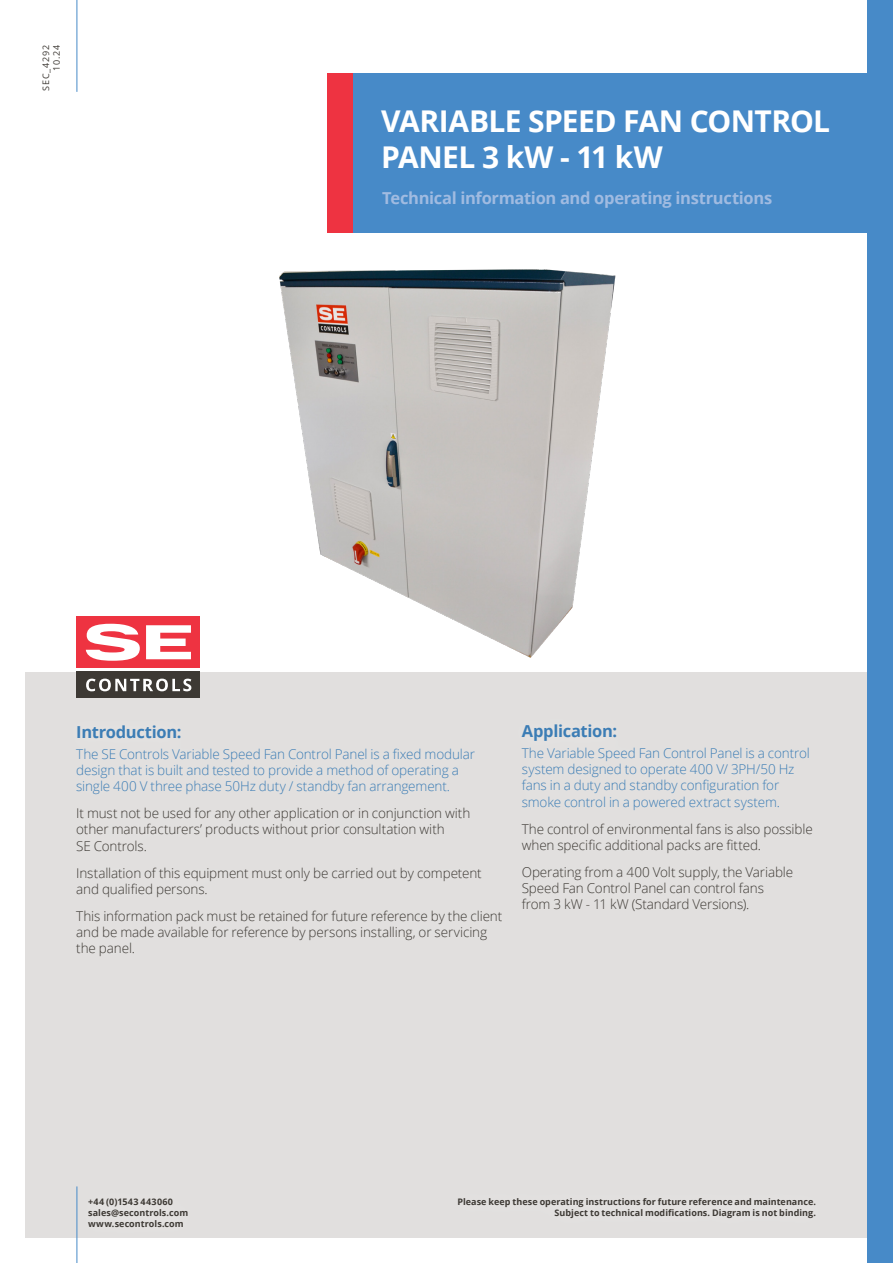
<style>
.page{position:relative;width:893px;height:1263px;background:#fff}
.page>*{position:absolute;margin:0;border:0;box-sizing:border-box;transform-origin:0 0}
.t1{font:700 30px/36px "Open Sans";letter-spacing:-.02em;color:#fff}
.t2{font:700 16.5px "Open Sans";letter-spacing:-.02em;color:#a0bbe1}
.Main{font:700 16.5px "Open Sans";letter-spacing:-.02em;color:#3c7db5}
.Main-2{font:300 13.5px/16.2px "Open Sans";letter-spacing:-.01em;color:#3d3934}
.Main-3{font:300 13.5px/16.2px "Open Sans";letter-spacing:-.01em;color:#3c7db5}
.t3{font:700 9px/10.8px "Open Sans";letter-spacing:.005em;color:#3d3934}
.t4{font:9px/10.8px "Open Sans";letter-spacing:.07em;color:#3d3934;text-align:right}
</style>
<div class="page">
<div style="left:26px;top:672px;width:841px;height:565px;background:#e1dfde"></div>
<div style="left:77px;top:672px;width:123px;height:26px;background:#3d3934"></div>
<div style="left:77px;top:617px;width:123px;height:51px;background:#ee3341"></div>
<svg style="left:86px;top:624px;width:105px;height:67px"></svg>
<div style="left:867px;top:0;width:26px;height:1263px;background:#478ac8"></div>
<hr style="left:77px;top:0;width:1px;height:92px;background:#478ac8">
<div style="left:74px;top:1184px;width:129px;height:58px;background:#fff;opacity:.35"></div>
<hr style="left:77px;top:1186px;width:1px;height:77px;background:#478ac8">
<div style="left:353px;top:73px;width:540px;height:160px;background:#478ac8"></div>
<div style="left:327px;top:73px;width:26px;height:160px;background:#ee3341"></div>
<img style="left:279px;top:269px;width:337px;height:389px">
<p class="t4" style="left:40px;top:90px;width:47px;rotate:-90deg">SEC_4292<br>10.24</p>
<p class="t1" style="left:381px;top:102px;width:450px">VARIABLE SPEED FAN CONTROL<br>PANEL 3 kW - 11 kW</p>
<p class="t2" style="left:382px;top:187px;width:391px">Technical information and operating instructions</p>
<p class="Main" style="left:76px;top:721px;width:107px">Introduction:</p>
<p class="Main-3" style="left:76px;top:745px;width:400px">The SE Controls Variable Speed Fan Control Panel is a fixed modular design that is built and tested to provide a method of operating a single 400 V three phase 50Hz duty / standby fan arrangement.</p>
<p class="Main-2" style="left:76px;top:805px;width:396px">It must not be used for any other application or in conjunction with</p>
<p class="Main-2" style="left:76px;top:821px;width:370px">other manufacturers’ products without prior consultation with</p>
<p class="Main-2" style="left:76px;top:837px;width:72px">SE Controls.</p>
<p class="Main-2" style="left:76px;top:864px;width:407px">Installation of this equipment must only be carried out by competent</p>
<p class="Main-2" style="left:76px;top:880px;width:133px">and qualified persons.</p>
<p class="Main-2" style="left:76px;top:907px;width:428px">This information pack must be retained for future reference by the client</p>
<p class="Main-2" style="left:76px;top:923px;width:412px">and be made available for reference by persons installing, or servicing</p>
<p class="Main-2" style="left:76px;top:940px;width:60px">the panel.</p>
<p class="Main" style="left:522px;top:720px;width:97px">Application:</p>
<p class="Main-3" style="left:522px;top:744px;width:290px">The Variable Speed Fan Control Panel is a control system designed to operate 400 V/ 3PH/50 Hz fans in a duty and standby configuration for smoke control in a powered extract system.</p>
<p class="Main-2" style="left:522px;top:820px;width:293px">The control of environmental fans is also possible when specific additional packs are fitted.</p>
<p class="Main-2" style="left:522px;top:863px;width:273px">Operating from a 400 Volt supply, the Variable<br>Speed Fan Control Panel can control fans from 3 kW - 11 kW (Standard Versions).</p>
<p class="t3" style="left:88px;top:1196px;width:102px">+44 (0)1543 443060 sales@secontrols.com www.secontrols.com</p>
<p class="t3" style="left:457px;top:1196px;width:360px;text-align:right">Please keep these operating instructions for future reference and maintenance.<br>Subject to technical modifications. Diagram is not binding.</p>
</div>
